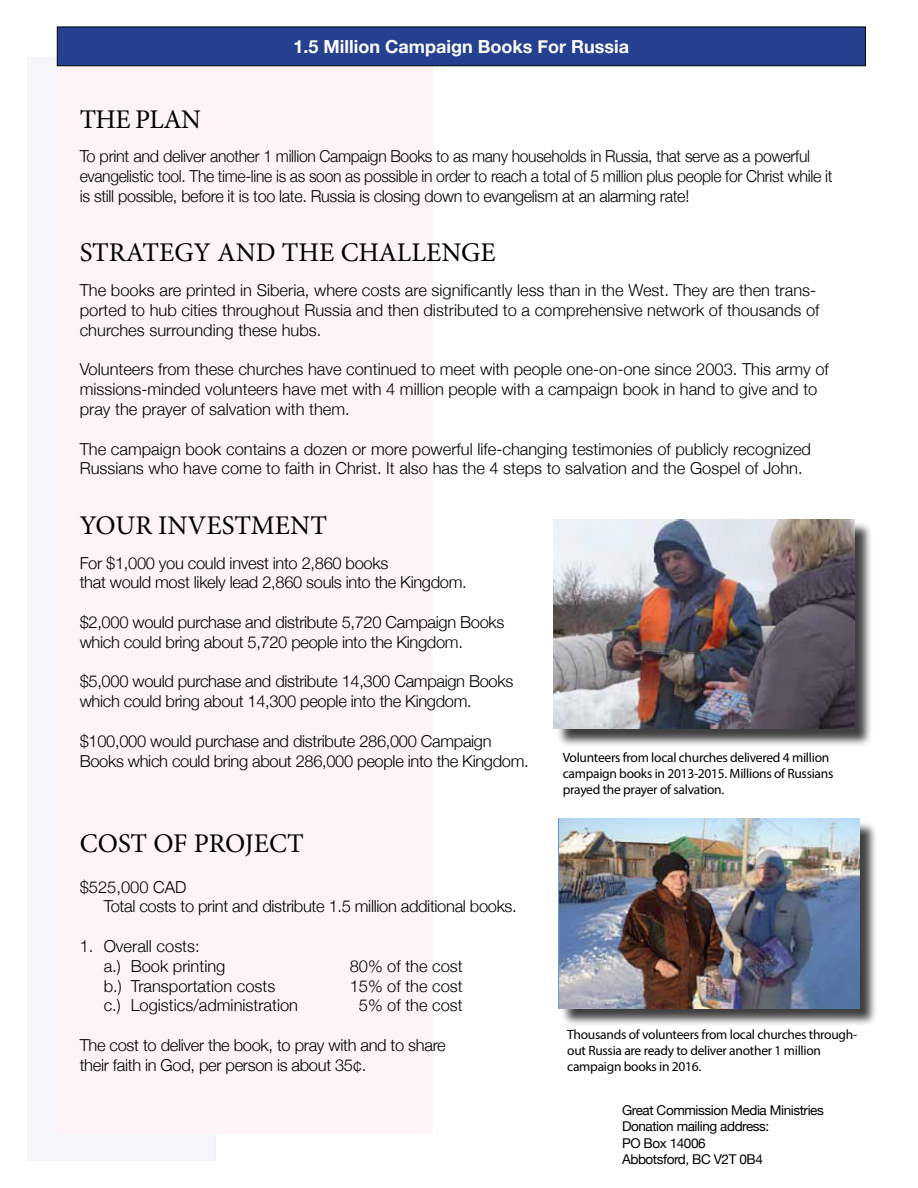
<style>
.page{position:relative;width:918px;height:1188px;background:#fff}
.page>*{position:absolute;margin:0;border:0;box-sizing:border-box;transform-origin:0 0}
.t1{font:27px "Minion Pro";color:#000}
.t2{font:700 18px "Helvetica Neue";color:#fff}
.t3{font:300 16.5px/19.8px "Helvetica Neue";letter-spacing:-.02em;color:#000}
.t4{font:300 16.5px/19.8px "Helvetica Neue";color:#000}
.t5{font:13.5px/16.2px "Myriad Pro";letter-spacing:-.02em;color:#000}
.t6{font:13.5px/16.2px "Helvetica Neue";letter-spacing:-.03em;color:#000}
</style>
<div class="page">
<div style="left:27px;top:57px;width:189px;height:1104px;background:#f4f6f9"></div>
<div style="left:57px;top:57px;width:376px;height:1077px;background:#fef3f7"></div>
<div style="left:57px;top:27px;width:809px;height:39px;background:#25408f;border:1px solid #000"></div>
<div style="left:561px;top:821px;width:317px;height:206px;background:#000;opacity:.75"></div>
<img style="left:558px;top:819px;width:301px;height:189px">
<div style="left:556px;top:522px;width:317px;height:225px;background:#000;opacity:.75"></div>
<img style="left:554px;top:519px;width:301px;height:210px">
<p class="t2" style="left:294px;top:33px;width:337px">1.5 Million Campaign Books For Russia</p>
<h1 class="t1" style="left:80px;top:101px;width:123px">THE PLAN</h1>
<p class="t3" style="left:80px;top:145px;width:755px">To print and deliver another 1 million Campaign Books to as many households in Russia, that serve as a powerful evangelistic tool. The time-line is as soon as possible in order to reach a total of 5 million plus people for Christ while it is still possible, before it is too late. Russia is closing down to evangelism at an alarming rate!</p>
<h1 class="t1" style="left:80px;top:235px;width:418px">STRATEGY AND THE CHALLENGE</h1>
<p class="t4" style="left:80px;top:279px;width:741px">The books are printed in Siberia, where costs are significantly less than in the West. They are then trans&shy;ported to hub cities throughout Russia and then distributed to a comprehensive network of thousands of churches surrounding these hubs.</p>
<p class="t4" style="left:80px;top:358px;width:751px">Volunteers from these churches have continued to meet with people one-on-one since 2003. This army of missions-minded volunteers have met with 4 million people with a campaign book in hand to give and to pray the prayer of salvation with them.</p>
<p class="t4" style="left:80px;top:438px;width:733px">The campaign book contains a dozen or more powerful life-changing testimonies of publicly recognized<br>Russians who have come to faith in Christ. It also has the 4 steps to salvation and the Gospel of John.</p>
<h1 class="t1" style="left:80px;top:507px;width:249px">YOUR INVESTMENT</h1>
<p class="t3" style="left:80px;top:552px;width:389px">For $1,000 you could invest into 2,860 books<br>that would most likely lead 2,860 souls into the Kingdom.</p>
<p class="t3" style="left:80px;top:611px;width:426px">$2,000 would purchase and distribute 5,720 Campaign Books which could bring about 5,720 people into the Kingdom.</p>
<p class="t3" style="left:80px;top:670px;width:435px">$5,000 would purchase and distribute 14,300 Campaign Books which could bring about 14,300 people into the Kingdom.</p>
<p class="t3" style="left:80px;top:730px;width:451px">$100,000 would purchase and distribute 286,000 Campaign<br>Books which could bring about 286,000 people into the Kingdom.</p>
<p class="t5" style="left:563px;top:749px;width:272px">Volunteers from local churches delivered 4 million campaign books in 2013-2015. Millions of Russians prayed the prayer of salvation.</p>
<h1 class="t1" style="left:80px;top:825px;width:226px">COST OF PROJECT</h1>
<p class="t3" style="left:104px;top:876px;width:415px;text-indent:-24px">$525,000 CAD<br>Total costs to print and distribute 1.5 million additional books.</p>
<p class="t4" style="left:104px;top:935px;width:123px;text-indent:-24px">1. Overall costs:<br>a.) Book printing</p>
<p class="t4" style="left:350px;top:955px;width:115px">80% of the cost</p>
<p class="t4" style="left:104px;top:975px;width:173px">b.) Transportation costs</p>
<p class="t4" style="left:350px;top:975px;width:115px">15% of the cost</p>
<p class="t4" style="left:104px;top:994px;width:196px">c.) Logistics/administration</p>
<p class="t4" style="left:359px;top:994px;width:105px">5% of the cost</p>
<p class="t3" style="left:80px;top:1034px;width:368px">The cost to deliver the book, to pray with and to share their faith in God, per person is about 35¢.</p>
<p class="t5" style="left:567px;top:1026px;width:291px">Thousands of volunteers from local churches through&shy;out Russia are ready to deliver another 1 million campaign books in 2016.</p>
<p class="t6" style="left:622px;top:1103px;width:203px">Great Commission Media Ministries<br>Donation mailing address:<br>PO Box 14006<br>Abbotsford, BC V2T 0B4</p>
</div>
